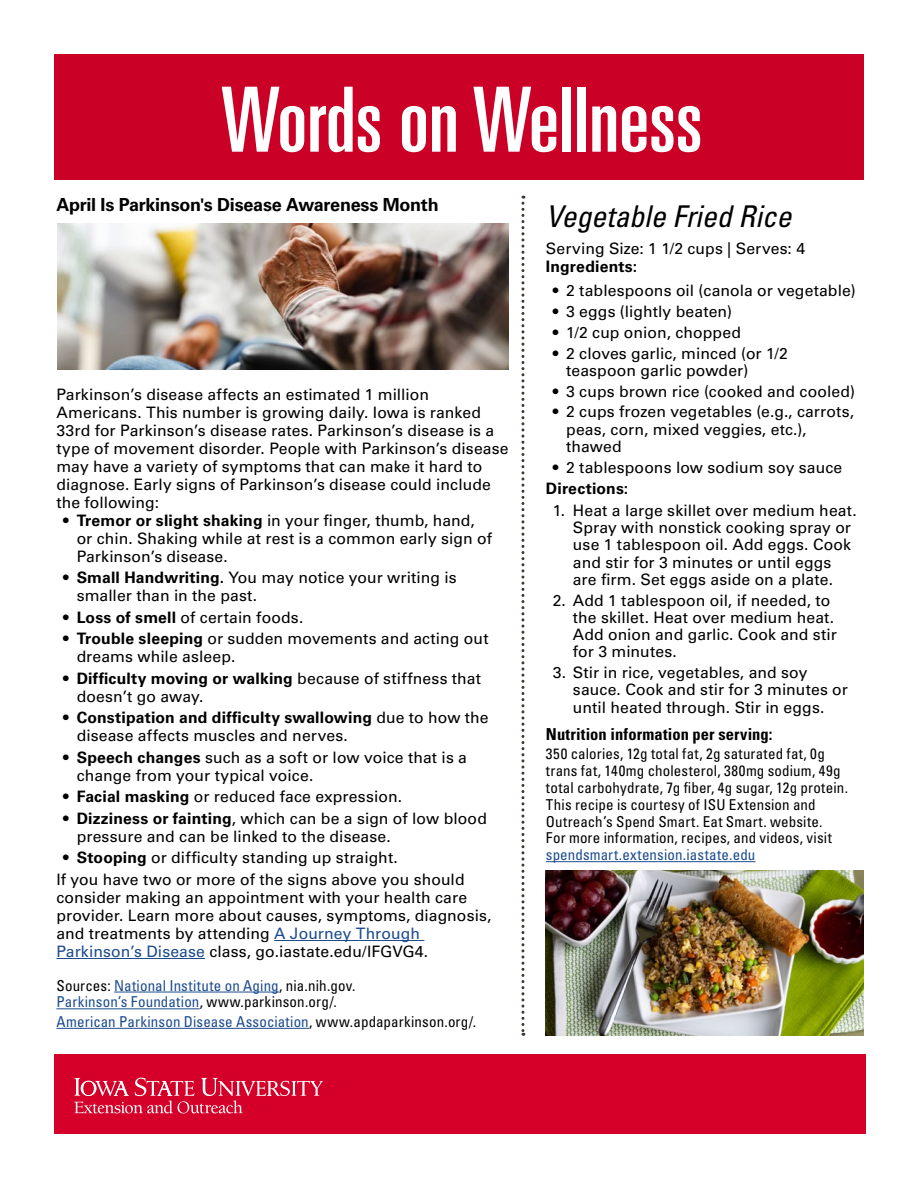
<style>
.page{position:relative;width:918px;height:1188px;background:#fff}
.page>*{position:absolute;margin:0;border:0;box-sizing:border-box;transform-origin:0 0}
.t1{font:ultra-condensed 90px "Univers LT Std";color:#fff}
.Recipe_Title{font:italic condensed 30px "Univers LT Std";letter-spacing:-.005em;color:#000}
.Article_Title{font:700 18px "Univers LT Std";letter-spacing:-.015em;color:#000}
.Nutrition_Facts_Head{font:700 condensed 16.5px "Univers LT Std";letter-spacing:.01em;color:#000}
.Article_Body{font:15.75px/18px "Univers LT Std";letter-spacing:.005em;color:#000}
.Recipe_headings{font:700 15.75px "Univers LT Std";letter-spacing:.01em;color:#000}
.Nutrition_Facts{font:condensed 15px/16.8px "Univers LT Std";letter-spacing:.01em;color:#000}
.Sources{font:condensed 15px/16.8px "Univers LT Std";letter-spacing:.01em;color:#1c4b8e}
.s1{font-weight:700}
.s2{color:#1c4b8e}
.s3{color:#000}
</style>
<div class="page">
<div style="left:54px;top:54px;width:810px;height:125px;background:#ca0027"></div>
<div style="left:54px;top:1054px;width:811px;height:80px;background:#d4002a"></div>
<hr style="left:274px;top:940px;width:150px;height:1px;background:#1c4b8e">
<hr style="left:56px;top:958px;width:149px;height:1px;background:#1c4b8e">
<hr style="left:114px;top:992px;width:165px;height:1px;background:#1c4b8e">
<hr style="left:56px;top:1008px;width:144px;height:1px;background:#1c4b8e">
<hr style="left:56px;top:1028px;width:253px;height:1px;background:#1c4b8e">
<img style="left:58px;top:224px;width:451px;height:145px">
<hr style="left:546px;top:861px;width:209px;height:1px;background:#1c4b8e">
<svg style="left:74px;top:1078px;width:249px;height:35px"></svg>
<svg style="left:521px;top:196px;width:3px;height:840px"></svg>
<img style="left:546px;top:870px;width:318px;height:166px">
<h1 class="t1" style="left:221px;top:69px;width:483px">Words on Wellness</h1>
<h2 class="Article_Title" style="left:56px;top:194px;width:384px">April Is Parkinson's Disease Awareness Month</h2>
<p class="Article_Body" style="left:56px;top:385px;width:454px">Parkinson’s disease affects an estimated 1 million Americans. This number is growing daily. Iowa is ranked 33rd for Parkinson’s disease rates. Parkinson’s disease is a type of movement disorder. People with Parkinson’s disease may have a variety of symptoms that can make it hard to diagnose. Early signs of Parkinson’s disease could include the following:</p>
<p class="Article_Body" style="left:77px;top:511px;width:417px;text-indent:-14px"><span class="s1">• Tremor or slight shaking</span> in your finger, thumb, hand, or chin. Shaking while at rest is a common early sign of<br>Parkinson’s disease.</p>
<p class="Article_Body" style="left:77px;top:569px;width:382px;text-indent:-13px"><span class="s1">• Small Handwriting.</span> You may notice your writing is smaller than in the past.</p>
<p class="Article_Body" style="left:63px;top:608px;width:242px"><span class="s1">• Loss of smell</span> of certain foods.</p>
<p class="Article_Body" style="left:77px;top:630px;width:413px;text-indent:-14px"><span class="s1">• Trouble sleeping</span> or sudden movements and acting out dreams while asleep.</p>
<p class="Article_Body" style="left:77px;top:669px;width:406px;text-indent:-14px"><span class="s1">• Difficulty moving or walking</span> because of stiffness that doesn’t go away.</p>
<p class="Article_Body" style="left:77px;top:709px;width:414px;text-indent:-14px"><span class="s1">• Constipation and difficulty swallowing</span> due to how the disease affects muscles and nerves.</p>
<p class="Article_Body" style="left:77px;top:748px;width:392px;text-indent:-14px"><span class="s1">• Speech changes</span> such as a soft or low voice that is a change from your typical voice.</p>
<p class="Article_Body" style="left:63px;top:788px;width:340px"><span class="s1">• Facial masking</span> or reduced face expression.</p>
<p class="Article_Body" style="left:77px;top:809px;width:412px;text-indent:-14px"><span class="s1">• Dizziness or fainting</span>, which can be a sign of low blood pressure and can be linked to the disease.</p>
<p class="Article_Body" style="left:63px;top:849px;width:336px"><span class="s1">• Stooping</span> or difficulty standing up straight.</p>
<p class="Article_Body" style="left:56px;top:870px;width:437px">If you have two or more of the signs above you should consider making an appointment with your health care provider. Learn more about causes, symptoms, diagnosis, and treatments by attending <span class="s2">A Journey Through Parkinson’s Disease</span> class, go.iastate.edu/IFGVG4.</p>
<p class="Sources" style="left:56px;top:977px;width:301px"><span class="s3">Sources:</span> National Institute on Aging<span class="s3">, nia.nih.gov.<br></span>Parkinson’s Foundation<span class="s3">, www.parkinson.org/.</span></p>
<p class="Sources" style="left:56px;top:1013px;width:421px">American Parkinson Disease Association<span class="s3">, www.apdaparkinson.org/.</span></p>
<h2 class="Recipe_Title" style="left:546px;top:198px;width:247px">Vegetable Fried Rice</h2>
<p class="Article_Body" style="left:546px;top:240px;width:261px">Serving Size: 1 1/2 cups | Serves: 4<br><span class="s1">Ingredients:</span></p>
<p class="Article_Body" style="left:553px;top:282px;width:305px">• 2 tablespoons oil (canola or vegetable)</p>
<p class="Article_Body" style="left:553px;top:303px;width:181px">• 3 eggs (lightly beaten)</p>
<p class="Article_Body" style="left:553px;top:323px;width:190px">• 1/2 cup onion, chopped</p>
<p class="Article_Body" style="left:566px;top:344px;width:223px;line-height:17.2px;text-indent:-14px">• 2 cloves garlic, minced (or 1/2 teaspoon garlic powder)</p>
<p class="Article_Body" style="left:553px;top:382px;width:304px">• 3 cups brown rice (cooked and cooled)</p>
<p class="Article_Body" style="left:566px;top:403px;width:289px;line-height:17.2px;text-indent:-14px">• 2 cups frozen vegetables (e.g., carrots, peas, corn, mixed veggies, etc.), thawed</p>
<p class="Article_Body" style="left:553px;top:458px;width:291px">• 2 tablespoons low sodium soy sauce</p>
<p class="Recipe_headings" style="left:546px;top:479px;width:84px">Directions:</p>
<p class="Article_Body" style="left:573px;top:502px;width:285px;line-height:17.2px;text-indent:-20px">1. Heat a large skillet over medium heat.<br>Spray with nonstick cooking spray or use 1 tablespoon oil. Add eggs. Cook and stir for 3 minutes or until eggs are firm. Set eggs aside on a plate.</p>
<p class="Article_Body" style="left:573px;top:591px;width:265px;line-height:17.2px;text-indent:-20px">2. Add 1 tablespoon oil, if needed, to the skillet. Heat over medium heat.<br>Add onion and garlic. Cook and stir for 3 minutes.</p>
<p class="Article_Body" style="left:573px;top:664px;width:277px;text-indent:-20px">3. Stir in rice, vegetables, and soy sauce. Cook and stir for 3 minutes or until heated through. Stir in eggs.</p>
<p class="Nutrition_Facts_Head" style="left:546px;top:724px;width:228px">Nutrition information per serving:</p>
<p class="Nutrition_Facts" style="left:546px;top:745px;width:304px">350 calories, 12g total fat, 2g saturated fat, 0g trans fat, 140mg cholesterol, 380mg sodium, 49g total carbohydrate, 7g fiber, 4g sugar, 12g protein.<br>This recipe is courtesy of ISU Extension and Outreach’s Spend Smart. Eat Smart. website.<br>For more information, recipes, and videos, visit <span class="s2">spendsmart.extension.iastate.edu</span></p>
</div>
